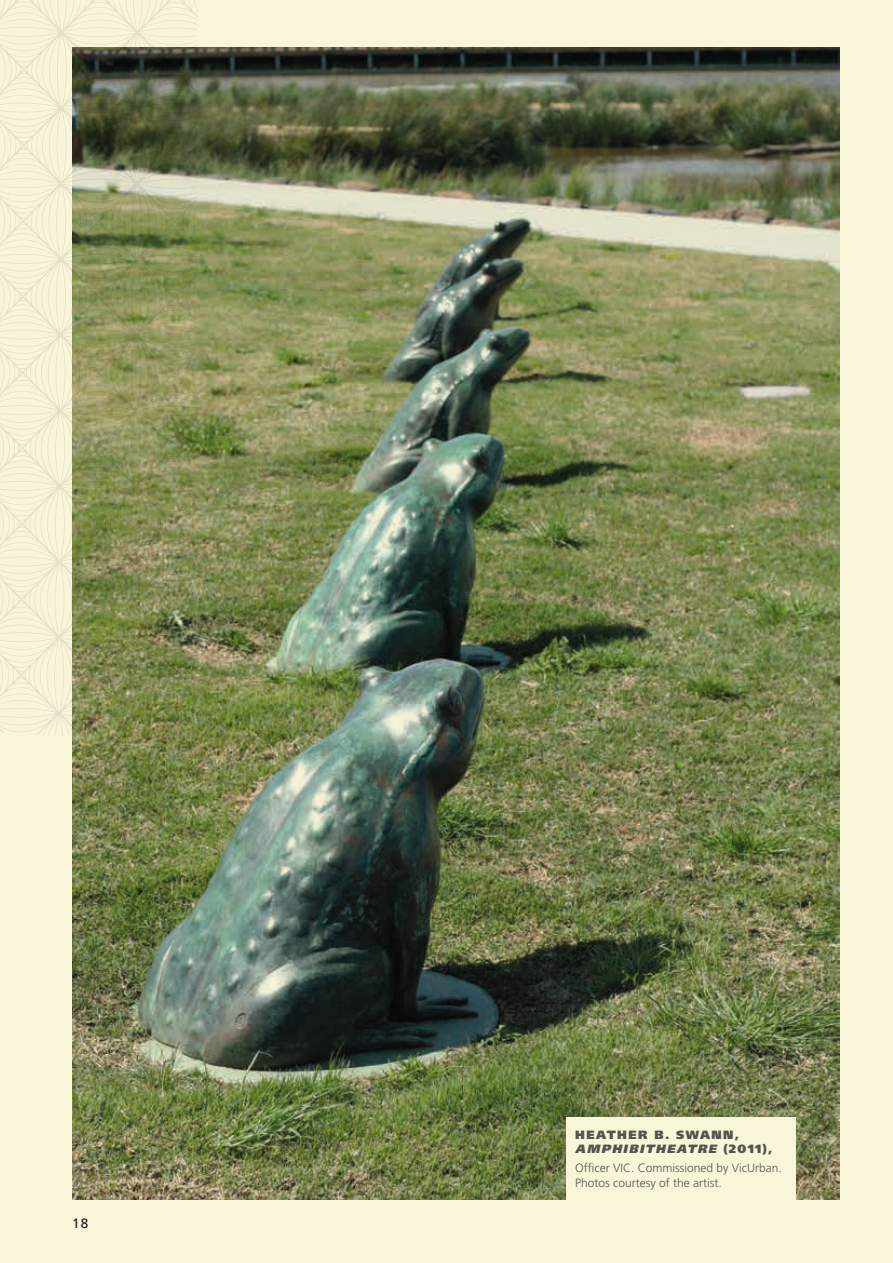
<style>
.page{position:relative;width:893px;height:1263px;background:#fff}
.page>*{position:absolute;margin:0;border:0;box-sizing:border-box;transform-origin:0 0}
.t1{font:13.5px "Frutiger LT Std";color:#231f20}
.t2{font:300 12px/15px "Frutiger LT Std";color:#57585a}
.t3{font:900 12px/14.4px "Frutiger LT Std";letter-spacing:.12em;color:#57585a}
.s1{font-style:italic}
</style>
<div class="page">
<img style="left:0;top:0;width:893px;height:1263px">
<p class="t1" style="left:72px;top:1215px;width:18px">18</p>
<p class="t3" style="left:575px;top:1127px;width:199px">HEATHER B. SWANN,<br><span class="s1">AMPHIBITHEATRE</span> ( 2 0 1 1 ) ,</p>
<p class="t2" style="left:575px;top:1161px;width:208px">Officer VIC. Commissioned by VicUrban.<br>Photos courtesy of the artist.</p>
</div>
